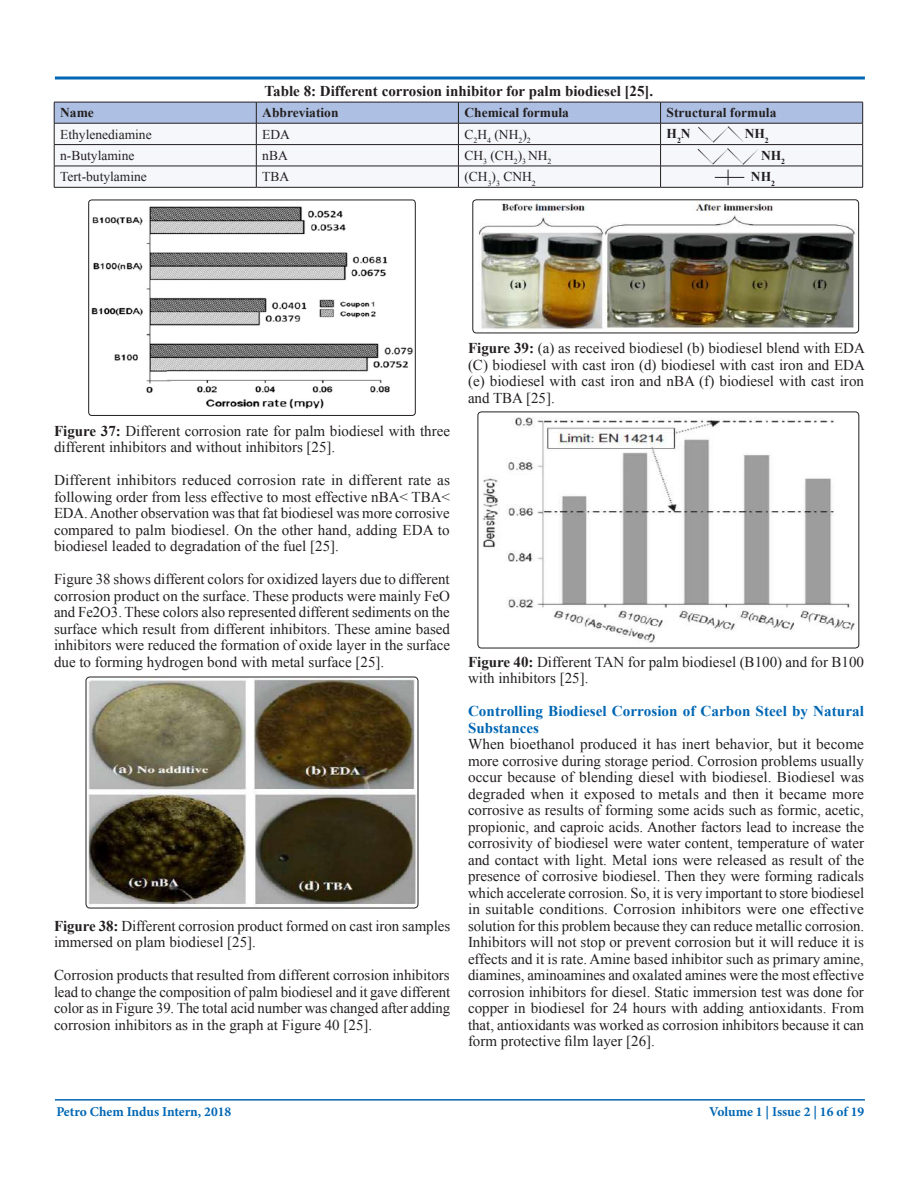
<style>
.page{position:relative;width:918px;height:1188px;background:#fff}
.page>*{position:absolute;margin:0;border:0;box-sizing:border-box;transform-origin:0 0}
.t1{font:15px/16.5px "Times New Roman";color:#231f20;text-align:justify}
.t2{font:700 15px/16.5px "Times New Roman";letter-spacing:.005em;color:#0166b3}
.t3{font:700 15px "Times New Roman";color:#231f20}
.t4{font:13.5px "Times New Roman";color:#231f20}
.t5{font:700 13.5px "Times New Roman";color:#231f20}
.t6{font:700 13.5px "Minion Pro";letter-spacing:-.005em;color:#0166b3}
.s1{font-weight:700}
</style>
<div class="page">
<svg style="left:54px;top:76px;width:811px;height:4px"></svg>
<hr style="left:55px;top:1099px;width:810px;height:2px;background:#0166b3">
<hr style="left:54px;top:187px;width:202px;height:1px;background:#231f20">
<hr style="left:256px;top:187px;width:202px;height:1px;background:#231f20">
<hr style="left:458px;top:187px;width:203px;height:1px;background:#231f20">
<hr style="left:661px;top:187px;width:202px;height:1px;background:#231f20">
<svg style="left:54px;top:102px;width:809px;height:85px"></svg>
<img style="left:89px;top:200px;width:326px;height:209px">
<div style="left:89px;top:200px;width:326px;height:216px;border:1px solid #231f20;border-radius:3px"></div>
<img style="left:86px;top:677px;width:332px;height:231px">
<div style="left:86px;top:677px;width:332px;height:231px;border:1px solid #231f20;border-radius:4px"></div>
<img style="left:473px;top:200px;width:386px;height:133px">
<div style="left:473px;top:200px;width:386px;height:133px;border:1px solid #231f20;border-radius:4px"></div>
<img style="left:478px;top:412px;width:381px;height:236px">
<div style="left:478px;top:412px;width:381px;height:236px;border:1px solid #231f20;border-radius:4px"></div>
<p class="t3" style="left:265px;top:81px;width:390px">Table 8: Different corrosion inhibitor for palm biodiesel [25].</p>
<p class="t5" style="left:60px;top:103px;width:35px">Name</p>
<p class="t5" style="left:262px;top:103px;width:78px">Abbreviation</p>
<p class="t5" style="left:464px;top:103px;width:106px">Chemical formula</p>
<p class="t5" style="left:667px;top:103px;width:111px">Structural formula</p>
<p class="t4" style="left:60px;top:125px;width:93px">Ethylenediamine</p>
<p class="t4" style="left:262px;top:125px;width:29px">EDA</p>
<p class="t4" style="left:464px;top:125px;width:68px">C<sub>2</sub>H<sub>4</sub> (NH<sub>2</sub>)<sub>2</sub></p>
<p class="t5" style="left:667px;top:125px;width:26px">H<sub>2</sub>N</p>
<p class="t5" style="left:745px;top:125px;width:26px">NH<sub>2</sub></p>
<p class="t4" style="left:60px;top:146px;width:76px">n-Butylamine</p>
<p class="t4" style="left:262px;top:146px;width:27px">nBA</p>
<p class="t4" style="left:464px;top:146px;width:89px">CH<sub>3</sub> (CH<sub>2</sub>)<sub>3</sub> NH<sub>2</sub></p>
<p class="t5" style="left:761px;top:146px;width:26px">NH<sub>2</sub></p>
<p class="t4" style="left:60px;top:168px;width:88px">Tert-butylamine</p>
<p class="t4" style="left:262px;top:168px;width:28px">TBA</p>
<p class="t4" style="left:464px;top:168px;width:73px">(CH<sub>3</sub>)<sub>3</sub> CNH<sub>2</sub></p>
<p class="t5" style="left:751px;top:167px;width:26px">NH<sub>2</sub></p>
<p class="t1" style="left:54px;top:422px;width:398px"><span class="s1">Figure 37:</span> Different corrosion rate for palm biodiesel with three different inhibitors and without inhibitors [25].</p>
<p class="t1" style="left:54px;top:472px;width:398px">Different inhibitors reduced corrosion rate in different rate as following order from less effective to most effective nBA&lt; TBA&lt; EDA. Another observation was that fat biodiesel was more corrosive compared to palm biodiesel. On the other hand, adding EDA to biodiesel leaded to degradation of the fuel [25].</p>
<p class="t1" style="left:54px;top:571px;width:398px">Figure 38 shows different colors for oxidized layers due to different corrosion product on the surface. These products were mainly FeO and Fe2O3. These colors also represented different sediments on the surface which result from different inhibitors. These amine based inhibitors were reduced the formation of oxide layer in the surface due to forming hydrogen bond with metal surface [25].</p>
<p class="t1" style="left:54px;top:917px;width:398px"><span class="s1">Figure 38:</span> Different corrosion product formed on cast iron samples immersed on plam biodiesel [25].</p>
<p class="t1" style="left:54px;top:967px;width:398px">Corrosion products that resulted from different corrosion inhibitors lead to change the composition of palm biodiesel and it gave different color as in Figure 39. The total acid number was changed after adding corrosion inhibitors as in the graph at Figure 40 [25].</p>
<p class="t1" style="left:468px;top:340px;width:398px"><span class="s1">Figure 39:</span> (a) as received biodiesel (b) biodiesel blend with EDA (C) biodiesel with cast iron (d) biodiesel with cast iron and EDA (e) biodiesel with cast iron and nBA (f) biodiesel with cast iron and TBA [25].</p>
<p class="t1" style="left:468px;top:653px;width:398px"><span class="s1">Figure 40:</span> Different TAN for palm biodiesel (B100) and for B100 with inhibitors [25].</p>
<p class="t2" style="left:468px;top:703px;width:398px">Controlling Biodiesel Corrosion of Carbon Steel by Natural<br>Substances</p>
<p class="t1" style="left:468px;top:736px;width:398px">When bioethanol produced it has inert behavior, but it become more corrosive during storage period. Corrosion problems usually occur because of blending diesel with biodiesel. Biodiesel was degraded when it exposed to metals and then it became more corrosive as results of forming some acids such as formic, acetic, propionic, and caproic acids. Another factors lead to increase the corrosivity of biodiesel were water content, temperature of water and contact with light. Metal ions were released as result of the presence of corrosive biodiesel. Then they were forming radicals which accelerate corrosion. So, it is very important to store biodiesel in suitable conditions. Corrosion inhibitors were one effective solution for this problem because they can reduce metallic corrosion.<br>Inhibitors will not stop or prevent corrosion but it will reduce it is effects and it is rate. Amine based inhibitor such as primary amine, diamines, aminoamines and oxalated amines were the most effective corrosion inhibitors for diesel. Static immersion test was done for copper in biodiesel for 24 hours with adding antioxidants. From that, antioxidants was worked as corrosion inhibitors because it can form protective film layer [26].</p>
<p class="t6" style="left:56px;top:1102px;width:176px">Petro Chem Indus Intern, 2018</p>
<p class="t6" style="left:709px;top:1102px;width:157px">Volume 1 | Issue 2 | 16 of 19</p>
</div>
